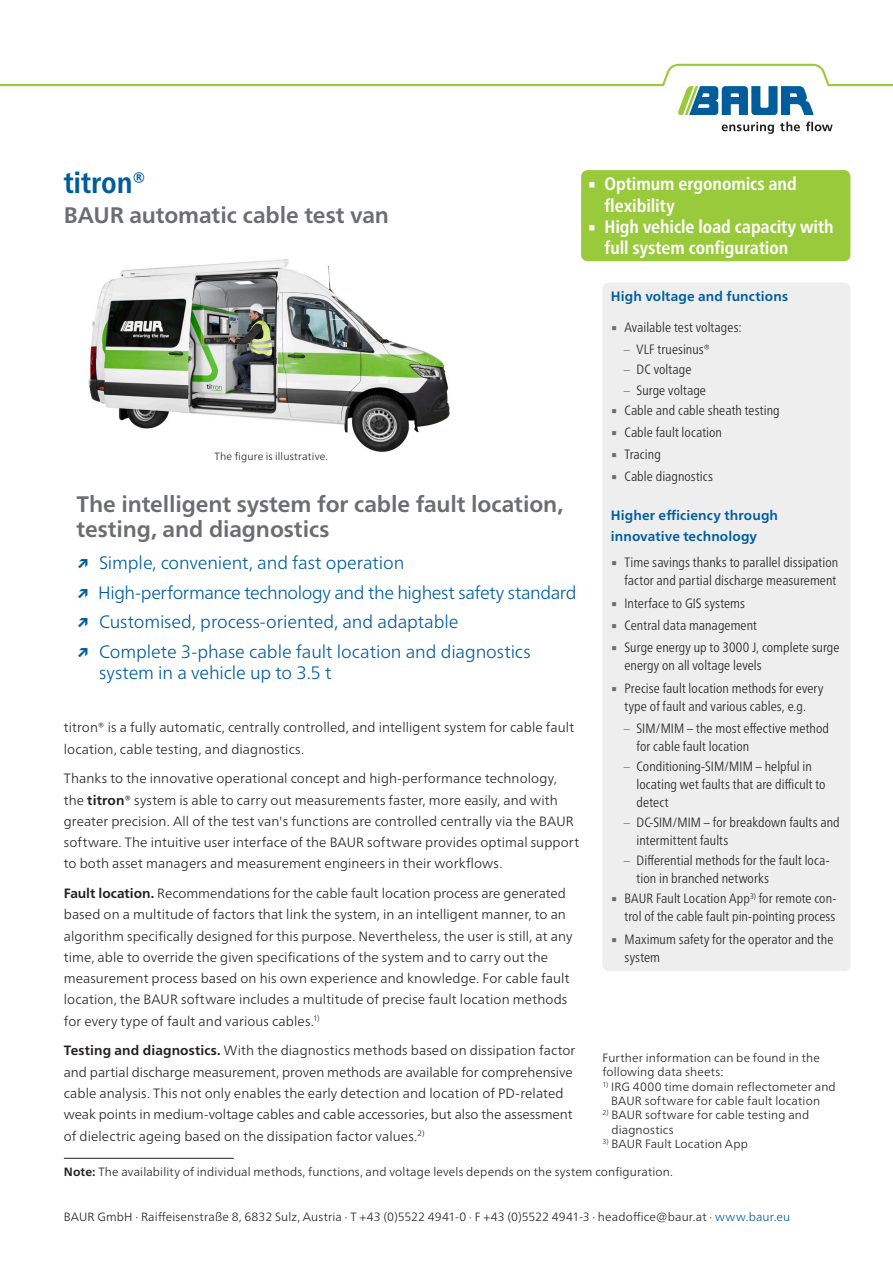
<style>
.page{position:relative;width:893px;height:1263px;background:#fff}
.page>*{position:absolute;margin:0;border:0;box-sizing:border-box;transform-origin:0 0}
.DB_-_Titel_Produktna{font:700 condensed 30px "Frutiger Neue LTW1 G";letter-spacing:-.005em;color:#005d9c}
.DB_-_Aufzählung_USP{font:700 22.5px/25.5px "Frutiger Neue LTW1 G";letter-spacing:-.005em;color:#6c6d70}
.DB_-_Titel_Produktbe{font:700 22.5px "Frutiger Neue LTW1 G";letter-spacing:-.005em;color:#6c6d70}
.t1{font:300 18px/21.3px "Frutiger Neue LTW1 G";letter-spacing:-.01em;color:#005d9c}
.t2{font:700 condensed 18px/21.3px "Frutiger Neue LTW1 G";letter-spacing:-.005em;color:#fff}
.DB___Fließtext{font:300 13.5px/21.3px "Frutiger Neue LTW1 G";letter-spacing:.005em;color:#231f20}
.t3{font:300 condensed 13.5px/18px "Frutiger Neue LTW1 G";letter-spacing:.005em;color:#231f20}
.DB_-_Condensed_Übers{font:700 13.5px/21.3px "Frutiger Neue LTW1 G";letter-spacing:.01em;color:#005d9c}
.DB_-_Fußnote_linksbü{font:300 12px/14.4px "Frutiger Neue LTW1 G";letter-spacing:.01em;color:#231f20}
.DB_-_Fußnote_linksbü-2{font:300 10.5px "Frutiger Neue LTW1 G";letter-spacing:.015em;color:#231f20}
.s1{font-weight:700}
.s2{font-family:"Lucida Sans Unicode";font-weight:400;font-stretch:normal}
.s3{font-family:"Lucida Sans Unicode";font-weight:400;font-stretch:normal;color:#6c6d70}
.s4{color:#6c6d70}
.s5{color:#005d9c}
</style>
<div class="page">
<svg style="left:722px;top:122px;width:52px;height:12px"></svg>
<svg style="left:780px;top:122px;width:20px;height:9px"></svg>
<svg style="left:806px;top:122px;width:27px;height:9px"></svg>
<svg style="left:0;top:64px;width:893px;height:51px"></svg>
<img style="left:88px;top:259px;width:362px;height:193px">
<hr style="left:64px;top:1158px;width:169px;height:1px;background:#231f20">
<div style="left:581px;top:170px;width:269px;height:91px;background:#99ca3b;border-radius:6px"></div>
<div style="left:602px;top:282px;width:248px;height:689px;background:#eeeeef;border-radius:6px"></div>
<p class="DB_-_Titel_Produktna" style="left:64px;top:160px;width:84px">titron®</p>
<p class="DB_-_Titel_Produktbe" style="left:64px;top:199px;width:327px">BAUR automatic cable test van</p>
<p class="DB_-_Fußnote_linksbü-2" style="left:214px;top:449px;width:115px">The figure is illustrative.</p>
<p class="DB_-_Aufzählung_USP" style="left:77px;top:489px;width:488px">The intelligent system for cable fault location, testing, and diagnostics</p>
<p class="t1" style="left:77px;top:551px;width:329px"><span class="s1">↗</span> Simple, convenient, and fast operation</p>
<p class="t1" style="left:77px;top:580px;width:501px"><span class="s1">↗</span> High-performance technology and the highest safety standard</p>
<p class="t1" style="left:77px;top:610px;width:384px"><span class="s1">↗</span> Customised, process-oriented, and adaptable</p>
<p class="t1" style="left:99px;top:640px;width:433px;text-indent:-22px"><span class="s1">↗</span> Complete 3-phase cable fault location and diagnostics system in a vehicle up to 3.5 t</p>
<p class="DB___Fließtext" style="left:64px;top:716px;width:512px">titron® is a fully automatic, centrally controlled, and intelligent system for cable fault location, cable testing, and diagnostics.</p>
<p class="DB___Fließtext" style="left:64px;top:767px;width:517px">Thanks to the innovative operational concept and high-performance technology, the <span class="s1">titron®</span> system is able to carry out measurements faster, more easily, and with greater precision. All of the test van's functions are controlled centrally via the BAUR software. The intuitive user interface of the BAUR software provides optimal support to both asset managers and measurement engineers in their workflows.</p>
<p class="DB___Fließtext" style="left:64px;top:882px;width:510px"><span class="s1">Fault location.</span> Recommendations for the cable fault location process are generated based on a multitude of factors that link the system, in an intelligent manner, to an algorithm specifically designed for this purpose. Nevertheless, the user is still, at any time, able to override the given specifications of the system and to carry out the measurement process based on his own experience and knowledge. For cable fault location, the BAUR software includes a multitude of precise fault location methods for every type of fault and various cables.<sup>1)</sup></p>
<p class="DB___Fließtext" style="left:64px;top:1039px;width:513px"><span class="s1">Testing and diagnostics.</span> With the diagnostics methods based on dissipation factor and partial discharge measurement, proven methods are available for comprehensive cable analysis. This not only enables the early detection and location of PD-related weak points in medium-voltage cables and cable accessories, but also the assessment of dielectric ageing based on the dissipation factor values.<sup>2)</sup></p>
<p class="t2" style="left:604px;top:172px;width:194px;text-indent:-17px"><span class="s2">▪</span> Optimum ergonomics and flexibility</p>
<p class="t2" style="left:604px;top:214px;width:231px;text-indent:-17px"><span class="s2">▪</span> High vehicle load capacity with full system configuration</p>
<p class="DB_-_Condensed_Übers" style="left:611px;top:285px;width:179px">High voltage and functions</p>
<p class="t3" style="left:611px;top:317px;width:132px"><span class="s3">▪</span> Available test voltages:</p>
<p class="t3" style="left:624px;top:339px;width:88px"><span class="s4">–</span> VLF truesinus®</p>
<p class="t3" style="left:624px;top:360px;width:69px"><span class="s4">–</span> DC voltage</p>
<p class="t3" style="left:624px;top:380px;width:84px"><span class="s4">–</span> Surge voltage</p>
<p class="t3" style="left:611px;top:400px;width:170px"><span class="s3">▪</span> Cable and cable sheath testing</p>
<p class="t3" style="left:611px;top:422px;width:113px"><span class="s3">▪</span> Cable fault location</p>
<p class="t3" style="left:611px;top:444px;width:51px"><span class="s3">▪</span> Tracing</p>
<p class="t3" style="left:611px;top:467px;width:104px"><span class="s3">▪</span> Cable diagnostics</p>
<p class="DB_-_Condensed_Übers" style="left:611px;top:503px;width:169px">Higher efficiency through innovative technology</p>
<p class="t3" style="left:611px;top:553px;width:229px;text-align:right"><span class="s3">▪</span> Time savings thanks to parallel dissipation factor and partial discharge measurement</p>
<p class="t3" style="left:611px;top:593px;width:136px"><span class="s3">▪</span> Interface to GIS systems</p>
<p class="t3" style="left:611px;top:615px;width:148px"><span class="s3">▪</span> Central data management</p>
<p class="t3" style="left:624px;top:637px;width:217px;text-indent:-14px"><span class="s3">▪</span> Surge energy up to 3000 J, complete surge energy on all voltage levels</p>
<p class="t3" style="left:611px;top:678px;width:214px;text-align:center"><span class="s3">▪</span> Precise fault location methods for every type of fault and various cables, e.g.</p>
<p class="t3" style="left:637px;top:718px;width:194px;text-indent:-13px"><span class="s4">–</span> SIM/MIM – the most effective method for cable fault location</p>
<p class="t3" style="left:637px;top:756px;width:190px;text-indent:-13px"><span class="s4">–</span> Conditioning-SIM/MIM – helpful in locating wet faults that are difficult to detect</p>
<p class="t3" style="left:637px;top:812px;width:205px;text-indent:-13px"><span class="s4">–</span> DC-SIM/MIM – for breakdown faults and intermittent faults</p>
<p class="t3" style="left:637px;top:850px;width:195px;text-indent:-13px"><span class="s4">–</span> Differential methods for the fault loca&shy;tion in branched networks</p>
<p class="t3" style="left:611px;top:888px;width:227px;text-align:right"><span class="s3">▪</span> BAUR Fault Location App<sup>3)</sup> for remote con&shy;trol of the cable fault pin-pointing process</p>
<p class="t3" style="left:624px;top:929px;width:210px;text-indent:-14px"><span class="s3">▪</span> Maximum safety for the operator and the system</p>
<p class="DB_-_Fußnote_linksbü" style="left:602px;top:1049px;width:219px">Further information can be found in the following data sheets:</p>
<p class="DB_-_Fußnote_linksbü" style="left:602px;top:1078px;width:235px;text-align:center"><sup>1)</sup> IRG 4000 time domain reflectometer and<br>BAUR software for cable fault location</p>
<p class="DB_-_Fußnote_linksbü" style="left:611px;top:1107px;width:199px;text-indent:-9px"><sup>2)</sup> BAUR software for cable testing and diagnostics</p>
<p class="DB_-_Fußnote_linksbü" style="left:602px;top:1136px;width:147px"><sup>3)</sup> BAUR Fault Location App</p>
<p class="DB_-_Fußnote_linksbü" style="left:64px;top:1164px;width:611px"><span class="s1">Note:</span> The availability of individual methods, functions, and voltage levels depends on the system configuration.</p>
<p class="DB_-_Fußnote_linksbü" style="left:64px;top:1209px;width:728px">BAUR GmbH · Raiffeisenstraße 8, 6832 Sulz, Austria · T +43 (0)5522 4941-0 · F +43 (0)5522 4941-3 · headoffice@baur.at · <span class="s5">www.baur.eu</span></p>
</div>
